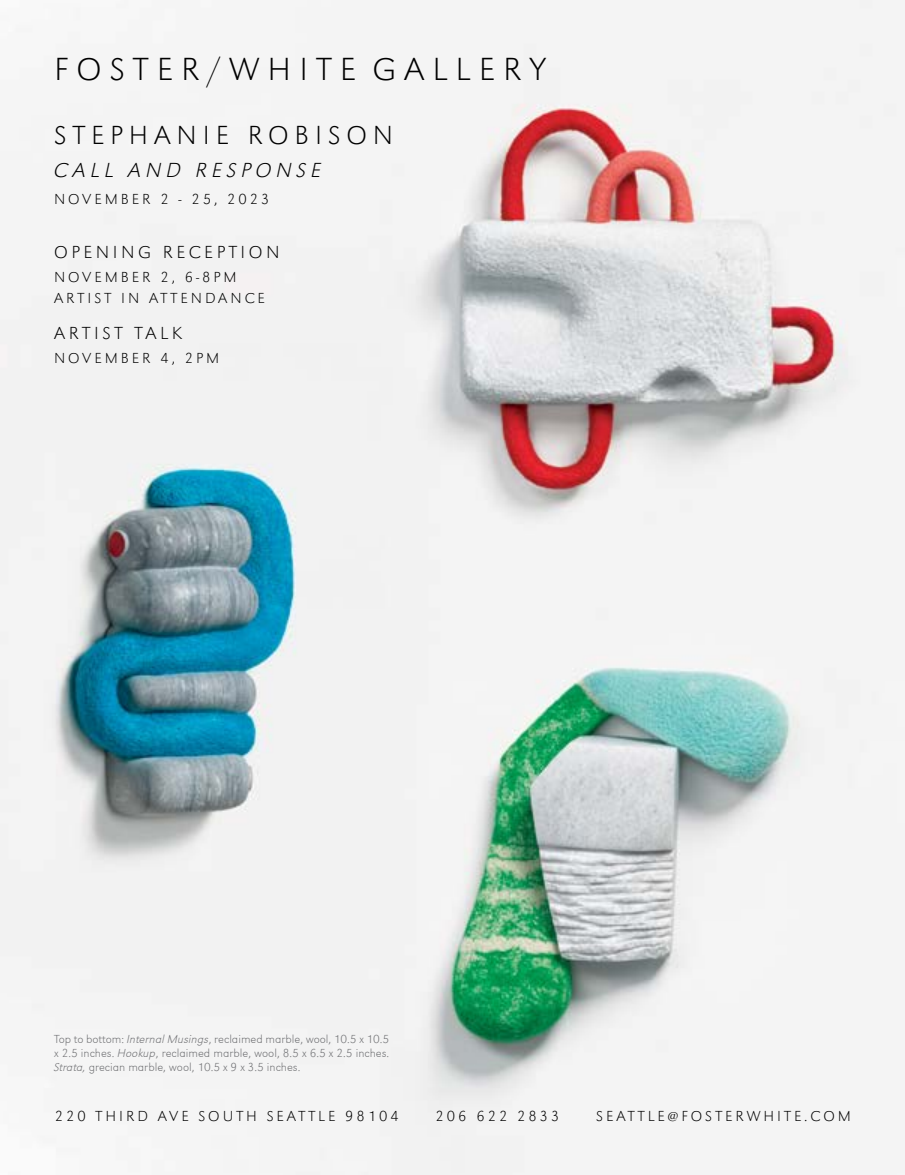
<style>
.page{position:relative;width:905px;height:1175px;background:#fff}
.page>*{position:absolute;margin:0;border:0;box-sizing:border-box;transform-origin:0 0}
.t1{font:33px "URW Grotesk T Ext Lig Wid";color:#000}
.t2{font:27px "URW Grotesk T Ext Lig Wid";letter-spacing:.22em;color:#000}
.t3{font:21px "URW Grotesk T Ext Lig Wid Obl";letter-spacing:.22em;color:#000}
.t4{font:18px "URW Grotesk T Ext Lig Wid";letter-spacing:.2em;color:#000}
.t5{font:15px/21px "URW Grotesk T Ext Lig Wid";letter-spacing:.2em;color:#000}
.t6{font:12px/14.4px "URW Grotesk T Ext Lig Wid";color:#6d6e71;text-align:justify}
.s1{font-family:"URW Grotesk T Ext Lig Wid Obl"}
</style>
<div class="page">
<img style="left:0;top:0;width:904px;height:1174px">
<h1 class="t1" style="left:54px;top:49px;width:493px">F O S T E R / W H I T E G A L L E R Y</h1>
<h2 class="t2" style="left:54px;top:119px;width:341px">STEPHANIE ROBISON</h2>
<h3 class="t3" style="left:54px;top:157px;width:269px">CALL AND RESPONSE</h3>
<p class="t5" style="left:54px;top:188px;width:217px">NOVEMBER 2 - 25, 2023</p>
<h3 class="t4" style="left:54px;top:241px;width:227px">OPENING RECEPTION</h3>
<p class="t5" style="left:54px;top:266px;width:212px">NOVEMBER 2, 6-8PM<br>ARTIST IN ATTENDANCE</p>
<h3 class="t4" style="left:54px;top:322px;width:129px">ARTIST TALK</h3>
<p class="t5" style="left:54px;top:347px;width:167px">NOVEMBER 4, 2PM</p>
<p class="t6" style="left:54px;top:1031px;width:337px">Top to bottom: <span class="s1">Internal Musings</span>, reclaimed marble, wool, 10.5 x 10.5 x 2.5 inches. <span class="s1">Hookup</span>, reclaimed marble, wool, 8.5 x 6.5 x 2.5 inches.<br><span class="s1">Strata,</span> grecian marble, wool, 10.5 x 9 x 3.5 inches.</p>
<p class="t5" style="left:55px;top:1105px;width:345px">220 THIRD AVE SOUTH SEATTLE 98104</p>
<p class="t5" style="left:435px;top:1105px;width:125px">206 622 2833</p>
<p class="t5" style="left:596px;top:1105px;width:256px">SEATTLE@FOSTERWHITE.COM</p>
</div>
